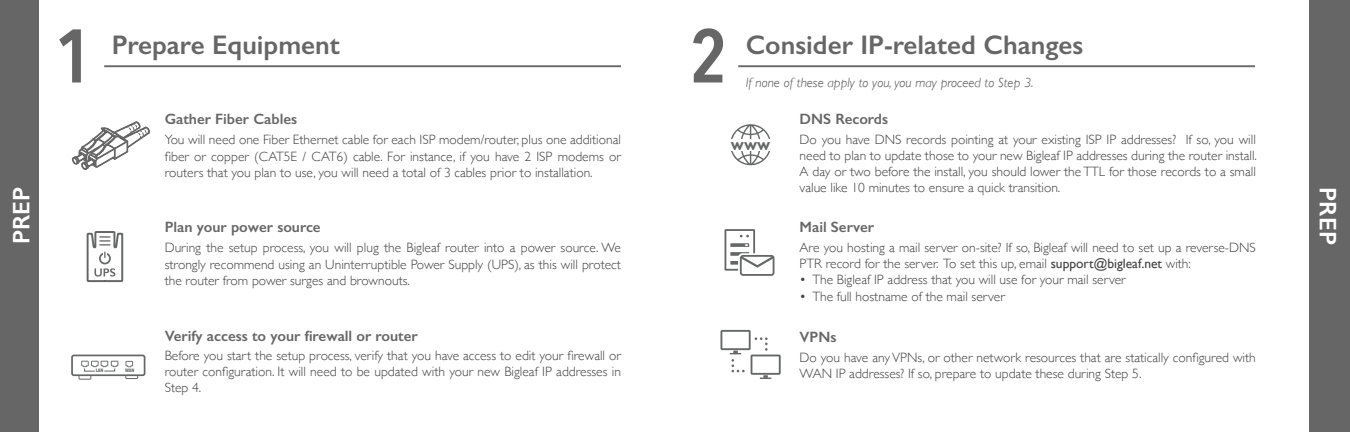
<style>
.page{position:relative;width:1350px;height:432px;background:#fff}
.page>*{position:absolute;margin:0;border:0;box-sizing:border-box;transform-origin:0 0}
.t1{font:600 75px "Avenir Next Condensed";color:#666}
.t2{font:600 27px "Gill Sans";color:#666}
.t3{font:600 24px "Gill Sans";color:#fff}
.t4{font:700 16.8px "Gill Sans";color:#656666}
.t5{font:600 15px "Gill Sans";color:#666}
.t6{font:300 13.5px/16.2px "Gill Sans";color:#404040;text-align:justify}
.t7{font:italic 300 13.5px "Gill Sans";color:#4d4d4d}
.t8{font:700 4.95px "Avenir Next Condensed";color:#656666}
.s1{font-weight:400}
</style>
<div class="page">
<div style="left:0;top:0;width:39px;height:432px;background:#666"></div>
<hr style="left:104px;top:65px;width:517px;height:2px;background:#666">
<div style="left:125px;top:371px;width:13px;height:8px;border:1px solid #656666"></div>
<div style="left:79px;top:371px;width:12px;height:9px;border:1px solid #656666"></div>
<div style="left:72px;top:355px;width:73px;height:20px;background:#fff;border-radius:2px"></div>
<div style="left:71px;top:355px;width:74px;height:21px;border:2px solid #656666;border-radius:2px"></div>
<svg style="left:126px;top:361px;width:7px;height:6px"></svg>
<svg style="left:81px;top:361px;width:37px;height:11px"></svg>
<svg style="left:87px;top:231px;width:36px;height:51px"></svg>
<svg style="left:731px;top:124px;width:40px;height:41px"></svg>
<div style="left:729px;top:140px;width:43px;height:11px;background:#fff"></div>
<div style="left:725px;top:229px;width:30px;height:42px;border:2px solid #656666"></div>
<div style="left:730px;top:251px;width:20px;height:5px;background:#656666"></div>
<div style="left:729px;top:251px;width:22px;height:6px;border:1px solid #fff"></div>
<div style="left:730px;top:260px;width:20px;height:5px;background:#656666"></div>
<div style="left:729px;top:260px;width:22px;height:6px;border:1px solid #fff"></div>
<svg style="left:739px;top:234px;width:10px;height:4px"></svg>
<svg style="left:730px;top:243px;width:20px;height:5px"></svg>
<div style="left:729px;top:242px;width:22px;height:6px;border:1px solid #fff"></div>
<div style="left:738px;top:253px;width:39px;height:24px;background:#fff;border-radius:4px"></div>
<div style="left:740px;top:255px;width:34px;height:21px;border:2px solid #656666;border-radius:2px"></div>
<svg style="left:739px;top:255px;width:36px;height:14px"></svg>
<svg style="left:721px;top:330px;width:60px;height:49px"></svg>
<div style="left:1310px;top:0;width:40px;height:432px;background:#666"></div>
<hr style="left:738px;top:65px;width:517px;height:2px;background:#666">
<svg style="left:72px;top:122px;width:78px;height:48px"></svg>
<p class="t3" style="left:7px;top:244px;width:59px;rotate:-90deg">PREP</p>
<p class="t1" style="left:55px;top:-9px;width:39px">1</p>
<p class="t2" style="left:112px;top:28px;width:230px">Prepare Equipment</p>
<p class="t5" style="left:165px;top:110px;width:134px">Gather Fiber Cables</p>
<p class="t6" style="left:165px;top:131px;width:458px">You will need one Fiber Ethernet cable for each ISP modem/router, plus one additional fiber or copper (CAT5E / CAT6) cable. For instance, if you have 2 ISP modems or routers that you plan to use, you will need a total of 3 cables prior to installation.</p>
<p class="t5" style="left:165px;top:218px;width:158px">Plan your power source</p>
<p class="t6" style="left:165px;top:239px;width:458px">During the setup process, you will plug the Bigleaf router into a power source. We strongly recommend using an Uninterruptible Power Supply (UPS), as this will protect the router from power surges and brownouts.</p>
<p class="t8" style="left:96px;top:368px;width:9px">LAN</p>
<p class="t8" style="left:125px;top:368px;width:11px">WAN</p>
<p class="t5" style="left:165px;top:327px;width:255px">Verify access to your firewall or router</p>
<p class="t6" style="left:165px;top:347px;width:458px">Before you start the setup process, verify that you have access to edit your firewall or router configuration. It will need to be updated with your new Bigleaf IP addresses in Step 4.</p>
<p class="t1" style="left:690px;top:-9px;width:39px">2</p>
<p class="t2" style="left:746px;top:28px;width:339px">Consider IP-related Changes</p>
<p class="t7" style="left:746px;top:75px;width:289px">If none of these apply to you, you may proceed to Step 3.</p>
<p class="t5" style="left:800px;top:110px;width:90px">DNS Records</p>
<p class="t4" style="left:731px;top:134px;width:41px">www</p>
<p class="t6" style="left:800px;top:131px;width:459px">Do you have DNS records pointing at your existing ISP IP addresses? If so, you will need to plan to update those to your new Bigleaf IP addresses during the router install.<br>A day or two before the install, you should lower the TTL for those records to a small value like 10 minutes to ensure a quick transition.</p>
<p class="t5" style="left:800px;top:218px;width:76px">Mail Server</p>
<p class="t6" style="left:800px;top:239px;width:458px">Are you hosting a mail server on-site? If so, Bigleaf will need to set up a reverse-DNS<br>PTR record for the server. To set this up, email <span class="s1">support@bigleaf.net</span> with:</p>
<p class="t6" style="left:800px;top:271px;width:328px">• The Bigleaf IP address that you will use for your mail server</p>
<p class="t6" style="left:800px;top:287px;width:207px">• The full hostname of the mail server</p>
<p class="t5" style="left:800px;top:328px;width:38px">VPNs</p>
<p class="t6" style="left:800px;top:349px;width:458px">Do you have any VPNs, or other network resources that are statically configured with<br>WAN IP addresses? If so, prepare to update these during Step 5.</p>
<p class="t3" style="left:1342px;top:187px;width:59px;rotate:90deg">PREP</p>
</div>
